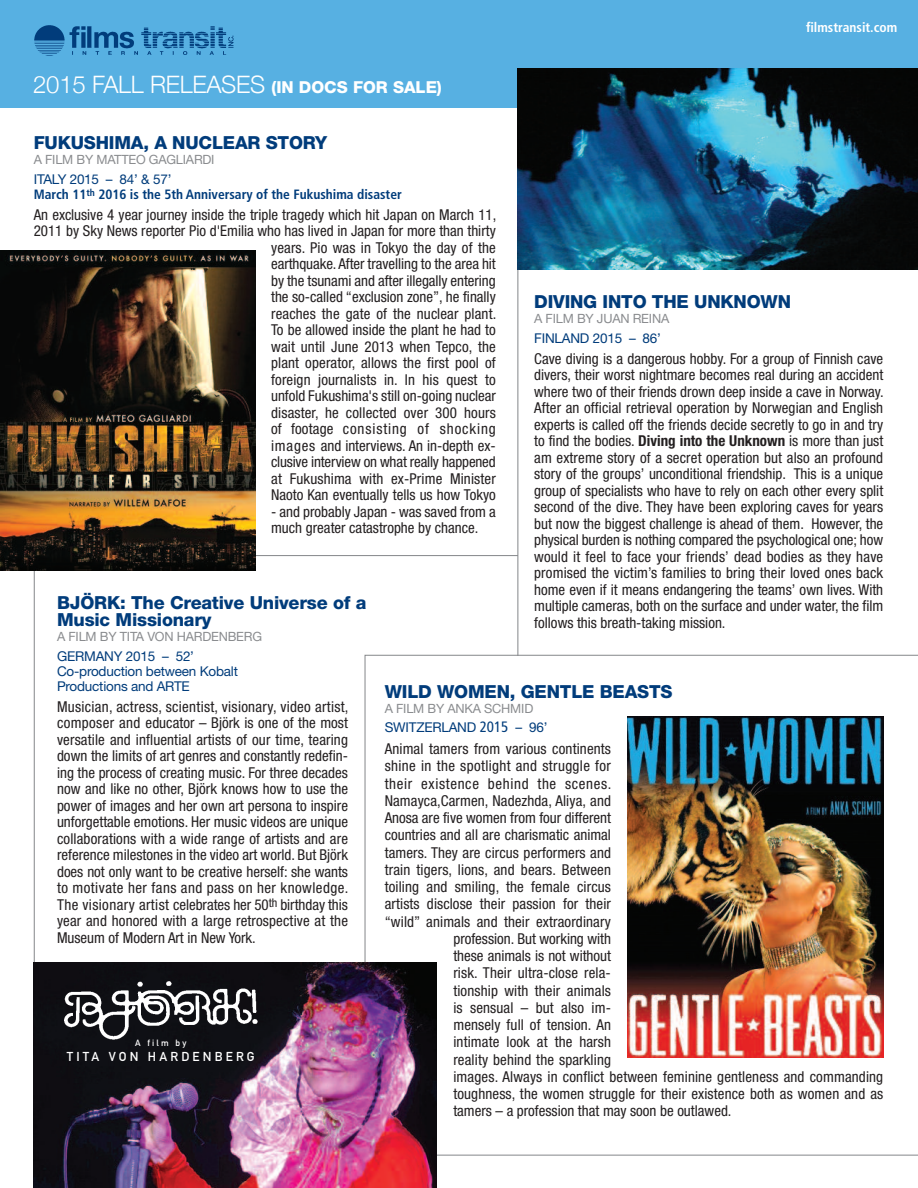
<style>
.page{position:relative;width:918px;height:1188px;background:#fff}
.page>*{position:absolute;margin:0;border:0;box-sizing:border-box;transform-origin:0 0}
.t1{font:300 24px "Helvetica Neue";letter-spacing:-.01em;color:#fff}
.t2{font:800 18px/17.2px "Helvetica Neue";letter-spacing:-.01em;color:#013c7b}
.t3{font:condensed 15px/16.5px "Helvetica Neue";letter-spacing:.01em;color:#231f20;text-align:justify}
.t4{font:condensed 15px "Helvetica Neue";letter-spacing:.045em;color:#231f20}
.t5{font:13.5px/15px "Helvetica Neue";letter-spacing:-.015em;color:#013c7b}
.t6{font:700 condensed 13.5px "Frutiger";color:#013c7b}
.t7{font:700 condensed 13.5px "Frutiger";color:#fff}
.t8{font:12.75px "Helvetica Neue";letter-spacing:-.015em;color:#8a8c8f}
.t9{font:700 12.75px "DIN Alternate";letter-spacing:.25em;color:#fff}
.t10{font:700 9px "DIN Alternate";letter-spacing:.25em;color:#fff}
.s1{font-weight:800;font-size:16.5px}
.s2{font-weight:700}
.s3{font-family:"Frutiger";font-stretch:condensed;font-size:15px}
</style>
<div class="page">
<div style="left:0;top:0;width:918px;height:108px;background:#57b0e2"></div>
<img style="left:34px;top:25px;width:200px;height:31px">
<svg style="left:517px;top:269px;width:401px;height:386px"></svg>
<img style="left:517px;top:68px;width:401px;height:201px">
<img style="left:0;top:250px;width:256px;height:320px">
<svg style="left:365px;top:655px;width:553px;height:501px"></svg>
<img style="left:628px;top:716px;width:256px;height:341px">
<img style="left:34px;top:963px;width:403px;height:225px">
<img style="left:65px;top:981px;width:193px;height:59px">
<h1 class="t1" style="left:33px;top:69px;width:410px">2015 FALL RELEASES <span class="s1">(IN DOCS FOR SALE)</span></h1>
<p class="t7" style="left:806px;top:22px;width:93px">filmstransit.com</p>
<p class="t2" style="left:34px;top:136px;width:295px">FUKUSHIMA, A NUCLEAR STORY</p>
<p class="t8" style="left:34px;top:155px;width:182px">A FILM BY MATTEO GAGLIARDI</p>
<p class="t5" style="left:34px;top:173px;width:139px">ITALY 2015 – 84’ &amp; 57’</p>
<p class="t6" style="left:34px;top:189px;width:370px">March 11<sup>th</sup> 2016 is the 5th Anniversary of the Fukushima disaster</p>
<p class="t3" style="left:34px;top:207px;width:464px;text-align:right">An exclusive 4 year journey inside the triple tragedy which hit Japan on March 11, 2011 by Sky News reporter Pio d'Emilia who has lived in Japan for more than thirty years. Pio was in Tokyo the day of the<br>earthquake. After travelling to the area hit<br>by the tsunami and after illegally entering<br>the so-called “exclusion zone”, he finally<br>reaches the gate of the nuclear plant.<br>To be allowed inside the plant he had to<br>wait until June 2013 when Tepco, the<br>plant operator, allows the first pool of<br>foreign journalists in. In his quest to<br>unfold Fukushima's still on-going nuclear<br>disaster, he collected over 300 hours<br>of footage consisting of shocking<br>images and interviews. An in-depth ex-<br>clusive interview on what really happened<br>at Fukushima with ex-Prime Minister<br>Naoto Kan eventually tells us how Tokyo</p>
<p class="t3" style="left:271px;top:504px;width:226px">- and probably Japan - was saved from a much greater catastrophe by chance.</p>
<p class="t2" style="left:534px;top:295px;width:258px">DIVING INTO THE UNKNOWN</p>
<p class="t8" style="left:534px;top:314px;width:137px">A FILM BY JUAN REINA</p>
<p class="t5" style="left:534px;top:332px;width:128px">FINLAND 2015 – 86’</p>
<p class="t3" style="left:534px;top:352px;width:351px">Cave diving is a dangerous hobby. For a group of Finnish cave divers, their worst nightmare becomes real during an accident where two of their friends drown deep inside a cave in Norway.<br>After an official retrieval operation by Norwegian and English experts is called off the friends decide secretly to go in and try to find the bodies. <span class="s2">Diving into the Unknown</span> is more than just am extreme story of a secret operation but also an profound story of the groups’ unconditional friendship. This is a unique group of specialists who have to rely on each other every split second of the dive. They have been exploring caves for years but now the biggest challenge is ahead of them. However, the physical burden is nothing compared the psychological one; how would it feel to face your friends’ dead bodies as they have promised the victim’s families to bring their loved ones back home even if it means endangering the teams’ own lives. With multiple cameras, both on the surface and under water, the film follows this breath-taking mission.</p>
<p class="t2" style="left:57px;top:595px;width:311px">BJÖRK: The Creative Universe of a<br>Music Missionary</p>
<p class="t8" style="left:57px;top:632px;width:207px">A FILM BY TITA VON HARDENBERG</p>
<p class="t5" style="left:57px;top:650px;width:182px">GERMANY 2015 – 52’<br>Co-production between Kobalt<br>Productions and ARTE</p>
<p class="t3" style="left:57px;top:699px;width:293px">Musician, actress, scientist, visionary, video artist, composer and educator – Björk is one of the most versatile and influential artists of our time, tearing down the limits of art genres and constantly redefin&shy;ing the process of creating music. For three decades now and like no other, Björk knows how to use the power of images and her own art persona to inspire unforgettable emotions. Her music videos are unique collaborations with a wide range of artists and are reference milestones in the video art world. But Björk does not only want to be creative herself: she wants to motivate her fans and pass on her knowledge.<br>The visionary artist celebrates her 50<sup>th</sup> birthday this year and honored with a large retrospective at the Museum of Modern Art in New York.</p>
<p class="t2" style="left:385px;top:684px;width:289px">WILD WOMEN, GENTLE BEASTS</p>
<p class="t8" style="left:385px;top:704px;width:150px">A FILM BY ANKA SCHMID</p>
<p class="t5" style="left:385px;top:721px;width:164px">SWITZERLAND <span class="s3">2015</span> – 96’</p>
<p class="t3" style="left:385px;top:742px;width:228px">Animal tamers from various continents</p>
<p class="t3" style="left:385px;top:759px;width:228px">shine in the spotlight and struggle for</p>
<p class="t4" style="left:385px;top:778px;width:228px">their existence behind the scenes.</p>
<p class="t3" style="left:385px;top:794px;width:228px">Namayca,Carmen, Nadezhda, Aliya, and</p>
<p class="t3" style="left:385px;top:811px;width:228px">Anosa are five women from four different</p>
<p class="t3" style="left:385px;top:828px;width:228px">countries and all are charismatic animal</p>
<p class="t3" style="left:385px;top:845px;width:228px">tamers. They are circus performers and</p>
<p class="t3" style="left:385px;top:863px;width:228px">train tigers, lions, and bears. Between</p>
<p class="t3" style="left:385px;top:880px;width:228px">toiling and smiling, the female circus</p>
<p class="t3" style="left:385px;top:897px;width:228px">artists disclose their passion for their</p>
<p class="t3" style="left:385px;top:914px;width:228px">“wild” animals and their extraordinary</p>
<p class="t3" style="left:453px;top:932px;width:159px">profession. But working with</p>
<p class="t3" style="left:453px;top:949px;width:159px">these animals is not without</p>
<p class="t3" style="left:453px;top:966px;width:159px">risk. Their ultra-close rela-</p>
<p class="t3" style="left:453px;top:983px;width:159px">tionship with their animals</p>
<p class="t3" style="left:453px;top:1001px;width:159px">is sensual – but also im-</p>
<p class="t3" style="left:453px;top:1018px;width:159px">mensely full of tension. An</p>
<p class="t3" style="left:453px;top:1035px;width:159px">intimate look at the harsh</p>
<p class="t3" style="left:453px;top:1052px;width:159px">reality behind the sparkling</p>
<p class="t3" style="left:453px;top:1070px;width:431px">images. Always in conflict between feminine gentleness and commanding</p>
<p class="t3" style="left:453px;top:1087px;width:431px">toughness, the women struggle for their existence both as women and as</p>
<p class="t3" style="left:453px;top:1104px;width:280px">tamers – a profession that may soon be outlawed.</p>
<p class="t10" style="left:135px;top:1038px;width:53px">A film by</p>
<p class="t9" style="left:67px;top:1049px;width:189px">TITA VON HARDENBERG</p>
</div>
